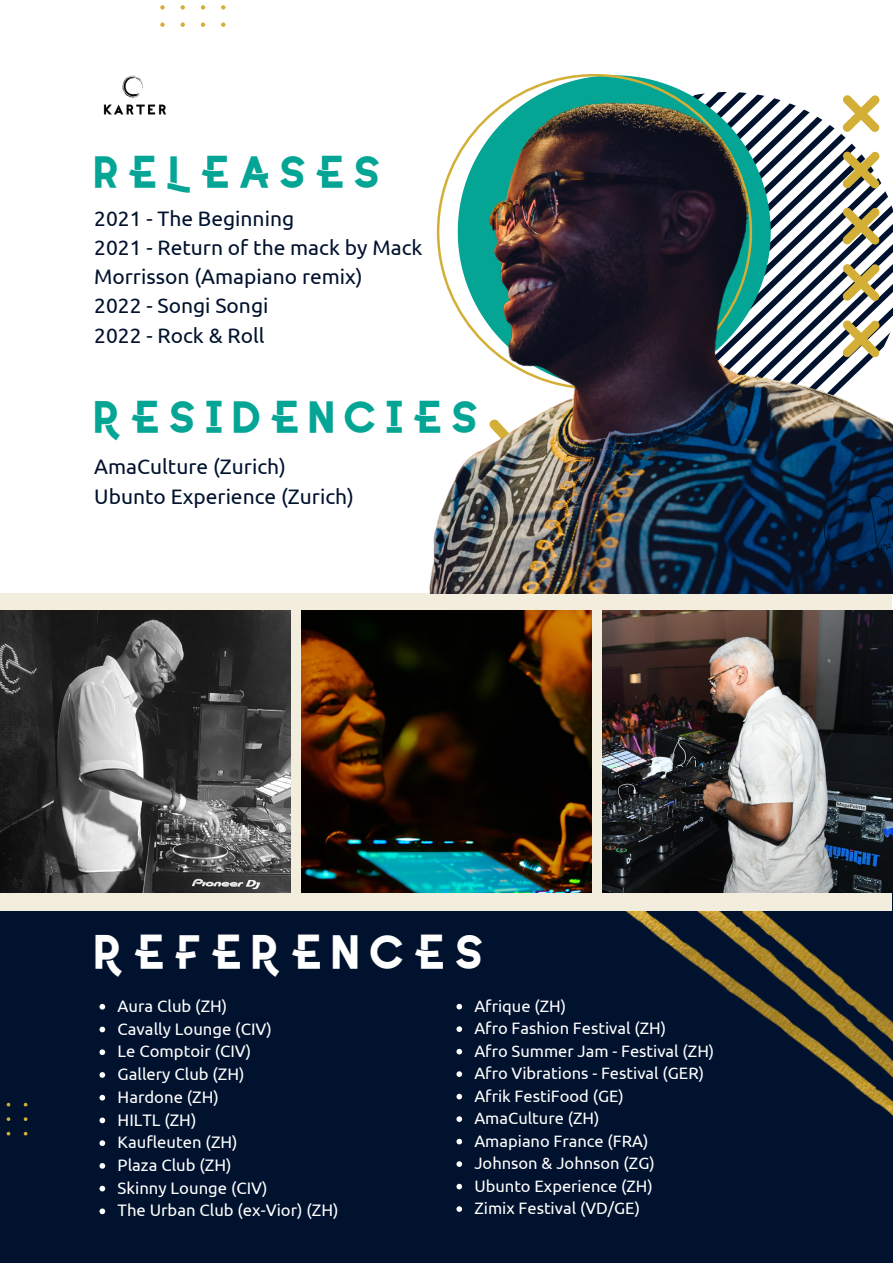
<style>
.page{position:relative;width:893px;height:1264px;background:#fff}
.page>*{position:absolute;margin:0;border:0;box-sizing:border-box;transform-origin:0 0}
.t1{font:48px "Coyote Semi Bold DEMO";color:#fff}
.t2{font:45px "Coyote Semi Bold DEMO";color:#04a595}
.t3{font:21px/29.2px "Ubuntu";color:#00122e}
.t4{font:16.65px/22.6px "Ubuntu";color:#fff}
.t5{font:16.5px/22.5px "Ubuntu";color:#fff}
</style>
<div class="page">
<div style="left:0;top:0;width:892px;height:1262px;background:#00122e"></div>
<div style="left:0;top:0;width:892px;height:619px;background:#fff"></div>
<svg style="left:201px;top:22px;width:4px;height:5px"></svg>
<svg style="left:201px;top:5px;width:4px;height:5px"></svg>
<svg style="left:180px;top:22px;width:5px;height:5px"></svg>
<svg style="left:180px;top:5px;width:5px;height:5px"></svg>
<svg style="left:221px;top:22px;width:4px;height:5px"></svg>
<svg style="left:221px;top:5px;width:4px;height:5px"></svg>
<svg style="left:160px;top:22px;width:5px;height:5px"></svg>
<svg style="left:160px;top:5px;width:5px;height:5px"></svg>
<img style="left:472px;top:892px;width:420px;height:223px">
<div style="left:0;top:593px;width:891px;height:317px;background:#f2eddc"></div>
<img style="left:0;top:610px;width:290px;height:282px">
<img style="left:301px;top:610px;width:290px;height:282px">
<img style="left:602px;top:610px;width:290px;height:282px">
<img style="left:429px;top:73px;width:463px;height:520px">
<img style="left:103px;top:75px;width:63px;height:40px">
<svg style="left:99px;top:1003px;width:6px;height:6px"></svg>
<svg style="left:99px;top:1026px;width:6px;height:6px"></svg>
<svg style="left:99px;top:1049px;width:6px;height:6px"></svg>
<svg style="left:99px;top:1072px;width:6px;height:5px"></svg>
<svg style="left:99px;top:1094px;width:6px;height:6px"></svg>
<svg style="left:99px;top:1117px;width:6px;height:6px"></svg>
<svg style="left:99px;top:1140px;width:6px;height:5px"></svg>
<svg style="left:99px;top:1163px;width:6px;height:5px"></svg>
<svg style="left:99px;top:1185px;width:6px;height:6px"></svg>
<svg style="left:99px;top:1208px;width:6px;height:6px"></svg>
<svg style="left:456px;top:1003px;width:6px;height:6px"></svg>
<svg style="left:456px;top:1026px;width:6px;height:5px"></svg>
<svg style="left:456px;top:1048px;width:6px;height:6px"></svg>
<svg style="left:456px;top:1071px;width:6px;height:5px"></svg>
<svg style="left:456px;top:1093px;width:6px;height:6px"></svg>
<svg style="left:456px;top:1116px;width:6px;height:5px"></svg>
<svg style="left:456px;top:1138px;width:6px;height:6px"></svg>
<svg style="left:456px;top:1161px;width:6px;height:5px"></svg>
<svg style="left:456px;top:1183px;width:6px;height:6px"></svg>
<svg style="left:456px;top:1206px;width:6px;height:5px"></svg>
<h2 class="t2" style="left:89px;top:138px;width:297px">rELEASES</h2>
<p class="t3" style="left:94px;top:203px;width:329px">2021 - The Beginning<br>2021 - Return of the mack by Mack<br>Morrisson (Amapiano remix)<br>2022 - Songi Songi<br>2022 - Rock &amp; Roll</p>
<h2 class="t2" style="left:89px;top:383px;width:395px">RESIDENCIES</h2>
<p class="t3" style="left:94px;top:452px;width:261px">AmaCulture (Zurich)<br>Ubunto Experience (Zurich)</p>
<h1 class="t1" style="left:89px;top:916px;width:400px">REFERENCES</h1>
<p class="t4" style="left:118px;top:994px;width:222px">Aura Club (ZH)<br>Cavally Lounge (CIV)<br>Le Comptoir (CIV)<br>Gallery Club (ZH)<br>Hardone (ZH)<br>HILTL (ZH)<br>Kaufleuten (ZH)<br>Plaza Club (ZH)<br>Skinny Lounge (CIV)<br>The Urban Club (ex-Vior) (ZH)</p>
<p class="t5" style="left:474px;top:994px;width:241px">Afrique (ZH)<br>Afro Fashion Festival (ZH)<br>Afro Summer Jam - Festival (ZH)<br>Afro Vibrations - Festival (GER)<br>Afrik FestiFood (GE)<br>AmaCulture (ZH)<br>Amapiano France (FRA)<br>Johnson &amp; Johnson (ZG)<br>Ubunto Experience (ZH)<br>Zimix Festival (VD/GE)</p>
</div>
